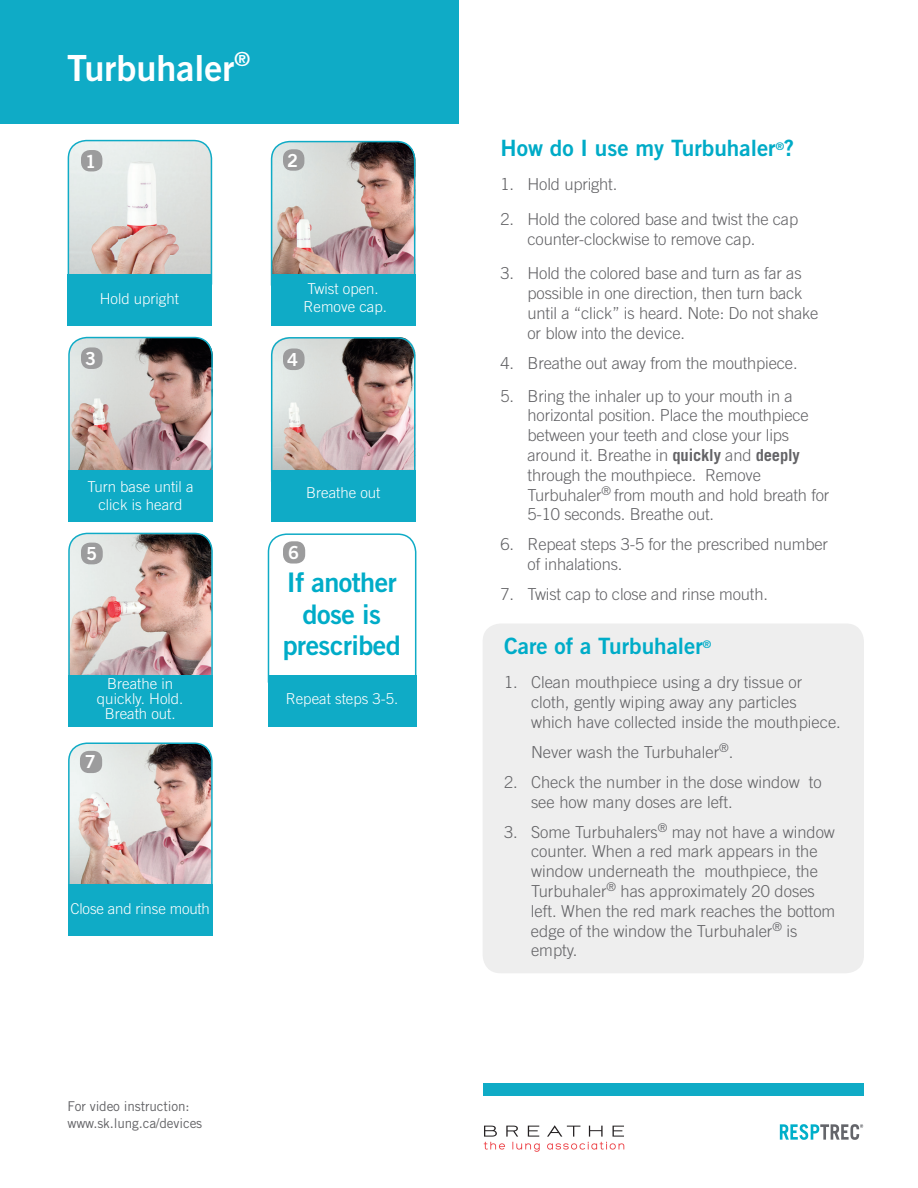
<style>
.page{position:relative;width:918px;height:1188px;background:#fff}
.page>*{position:absolute;margin:0;border:0;box-sizing:border-box;transform-origin:0 0}
.t1{font:36px "Trade Gothic LT Std Bd 2";color:#fff}
.t2{font:27px/31.5px "Trade Gothic LT Std Bd 2";letter-spacing:-.02em;color:#00acc8;text-align:center}
.t3{font:22.5px "Trade Gothic LT Std Bd 2";color:#00abc7}
.t4{font:22.5px "Trade Gothic LT Std Bd 2";color:#00acc8}
.t5{font:18px "Trade Gothic LT Std Bd 2";color:#fff}
.t6{font:300 16.5px/19.8px "Trade Gothic LT Std";letter-spacing:-.01em;color:#636366}
.t7{font:300 15px/18px "Trade Gothic LT Std";color:#fff}
.t8{font:13.5px "Trade Gothic LT Std";letter-spacing:-.01em;color:#636366}
.s1{font-weight:700}
</style>
<div class="page">
<img style="left:68px;top:532px;width:145px;height:143px">
<img style="left:68px;top:742px;width:145px;height:142px">
<img style="left:270px;top:337px;width:146px;height:145px">
<img style="left:68px;top:336px;width:145px;height:134px">
<img style="left:270px;top:140px;width:146px;height:146px">
<svg style="left:67px;top:139px;width:146px;height:146px;background:#d9d9d6"></svg>
<div style="left:0;top:0;width:459px;height:123px;background:#0fabc6"></div>
<div style="left:483px;top:623px;width:381px;height:350px;background:#eee;border-radius:18px"></div>
<div style="left:68px;top:274px;width:144px;height:52px;background:#0fabc6"></div>
<div style="left:68px;top:470px;width:145px;height:52px;background:#0fabc6"></div>
<div style="left:271px;top:470px;width:145px;height:52px;background:#0fabc6"></div>
<div style="left:271px;top:274px;width:144px;height:52px;background:#0fabc6"></div>
<div style="left:68px;top:884px;width:145px;height:52px;background:#0fabc6"></div>
<div style="left:68px;top:675px;width:145px;height:52px;background:#0fabc6"></div>
<div style="left:484px;top:1084px;width:380px;height:12px;background:#0fabc6"></div>
<div style="left:283px;top:149px;width:21px;height:22px;background:#9c9c9d;border-radius:9px"></div>
<div style="left:81px;top:150px;width:21px;height:21px;background:#9c9c9d;border-radius:9px"></div>
<div style="left:81px;top:347px;width:22px;height:22px;background:#9c9c9d;border-radius:9px"></div>
<div style="left:283px;top:349px;width:22px;height:21px;background:#9c9c9d;border-radius:9px"></div>
<div style="left:81px;top:543px;width:22px;height:21px;background:#9c9c9d;border-radius:9px"></div>
<div style="left:80px;top:751px;width:22px;height:22px;background:#9c9c9d;border-radius:9px"></div>
<svg style="left:267px;top:533px;width:150px;height:150px"></svg>
<div style="left:268px;top:675px;width:148px;height:52px;background:#0fabc6"></div>
<div style="left:283px;top:541px;width:22px;height:23px;background:#9c9c9d;border-radius:9px"></div>
<img style="left:779px;top:1125px;width:84px;height:14px">
<img style="left:483px;top:1125px;width:142px;height:27px">
<p class="t1" style="left:67px;top:46px;width:184px">Turbuhaler<sup>®</sup></p>
<p class="t5" style="left:85px;top:150px;width:12px">1</p>
<p class="t5" style="left:287px;top:149px;width:12px">2</p>
<p class="t7" style="left:100px;top:290px;width:81px">Hold upright</p>
<p class="t7" style="left:304px;top:279px;width:85px">Twist open.<br>Remove cap.</p>
<p class="t5" style="left:85px;top:347px;width:12px">3</p>
<p class="t5" style="left:287px;top:348px;width:12px">4</p>
<p class="t7" style="left:87px;top:477px;width:108px">Turn base until a</p>
<p class="t7" style="left:98px;top:495px;width:86px">click is heard</p>
<p class="t5" style="left:86px;top:543px;width:12px">5</p>
<p class="t7" style="left:306px;top:484px;width:76px">Breathe out</p>
<p class="t5" style="left:288px;top:541px;width:12px">6</p>
<p class="t7" style="left:107px;top:674px;width:67px">Breathe in</p>
<p class="t7" style="left:97px;top:689px;width:88px">quickly. Hold.</p>
<p class="t7" style="left:105px;top:704px;width:72px">Breath out.</p>
<p class="t5" style="left:85px;top:751px;width:12px">7</p>
<p class="t7" style="left:70px;top:900px;width:141px">Close and rinse mouth</p>
<p class="t8" style="left:68px;top:1098px;width:124px">For video instruction:</p>
<p class="t8" style="left:68px;top:1115px;width:136px">www.sk.lung.ca/devices</p>
<p class="t2" style="left:283px;top:566px;width:120px">If another dose is prescribed</p>
<p class="t7" style="left:286px;top:690px;width:114px">Repeat steps 3-5.</p>
<p class="t3" style="left:501px;top:134px;width:295px">How do I use my Turbuhaler<sup>®</sup>?</p>
<p class="t6" style="left:501px;top:175px;width:118px">1. Hold upright.</p>
<p class="t6" style="left:528px;top:209px;width:272px;text-indent:-27px">2. Hold the colored base and twist the cap counter-clockwise to remove cap.</p>
<p class="t6" style="left:528px;top:263px;width:292px;text-indent:-27px">3. Hold the colored base and turn as far as possible in one direction, then turn back until a “click” is heard. Note: Do not shake or blow into the device.</p>
<p class="t6" style="left:501px;top:353px;width:299px">4. Breathe out away from the mouthpiece.</p>
<p class="t6" style="left:528px;top:386px;width:303px;text-indent:-27px">5. Bring the inhaler up to your mouth in a horizontal position. Place the mouthpiece between your teeth and close your lips around it. Breathe in <span class="s1">quickly</span> and <span class="s1">deeply </span>through the mouthpiece. Remove Turbuhaler<sup>®</sup> from mouth and hold breath for 5-10 seconds. Breathe out.</p>
<p class="t6" style="left:528px;top:535px;width:302px;text-indent:-27px">6. Repeat steps 3-5 for the prescribed number of inhalations.</p>
<p class="t6" style="left:501px;top:584px;width:269px">7. Twist cap to close and rinse mouth.</p>
<p class="t4" style="left:504px;top:632px;width:209px">Care of a Turbuhaler<sup>®</sup></p>
<p class="t6" style="left:531px;top:672px;width:311px;text-indent:-27px">1. Clean mouthpiece using a dry tissue or cloth, gently wiping away any particles which have collected inside the mouthpiece.</p>
<p class="t6" style="left:531px;top:742px;width:204px">Never wash the Turbuhaler<sup>®</sup>.</p>
<p class="t6" style="left:531px;top:772px;width:292px;text-indent:-27px">2. Check the number in the dose window to see how many doses are left.</p>
<p class="t6" style="left:531px;top:822px;width:306px;text-indent:-27px">3. Some Turbuhalers<sup>®</sup> may not have a window counter. When a red mark appears in the window underneath the mouthpiece, the Turbuhaler<sup>®</sup> has approximately 20 doses left. When the red mark reaches the bottom edge of the window the Turbuhaler<sup>®</sup> is empty.</p>
</div>
